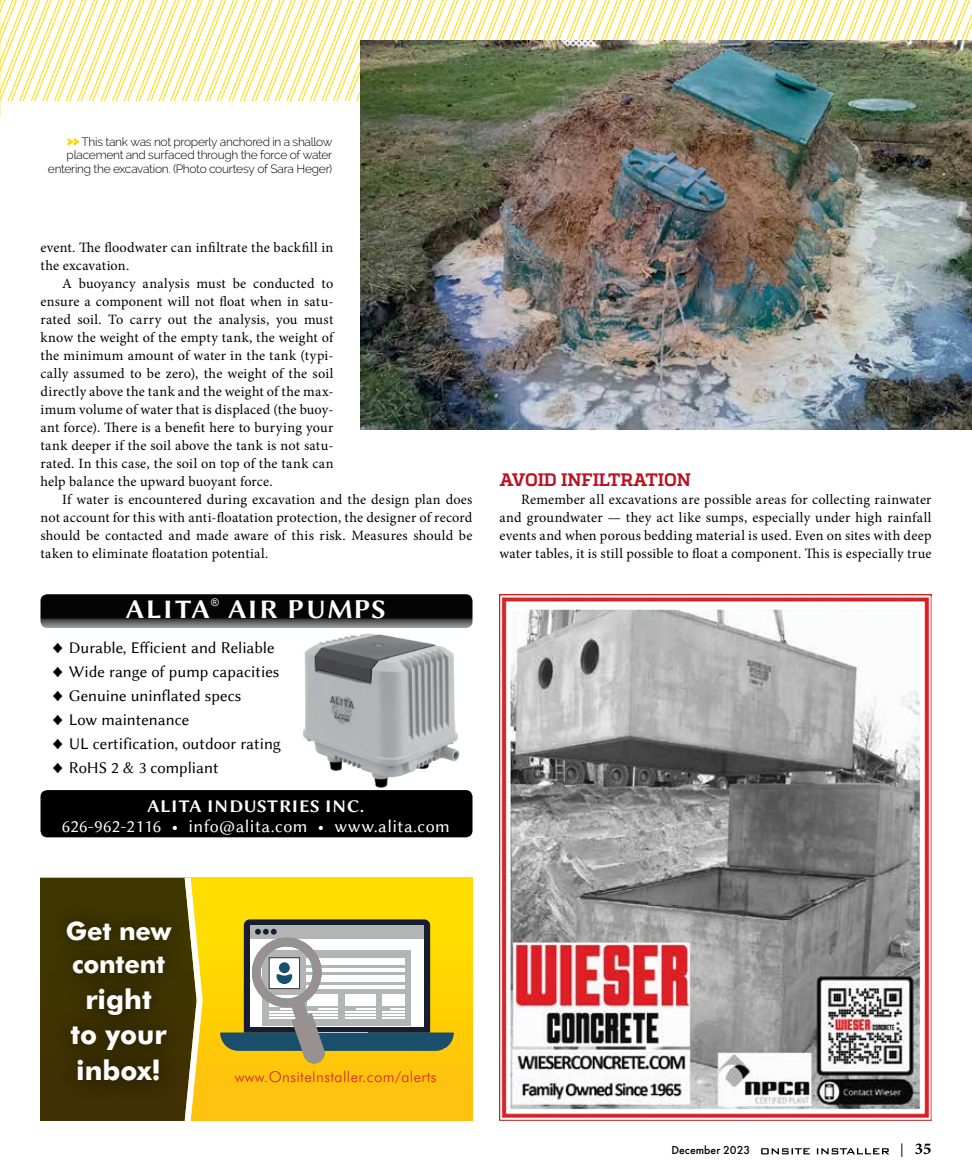
<style>
.page{position:relative;width:972px;height:1175px;background:#fff}
.page>*{position:absolute;margin:0;border:0;box-sizing:border-box;transform-origin:0 0}
.t1{font:700 27.3px/35.5px "Futura BT";color:#fff;text-align:center}
.t2{font:27px "Linux Biolinum GB";letter-spacing:.05em;color:#fff}
.t3{font:700 25.5px/33.3px "Futura BT";letter-spacing:-.01em;color:#fff}
.t4{font:18px "Linux Biolinum G";letter-spacing:.025em;color:#fff}
.t5{font:18px "Linux Biolinum GB";letter-spacing:.025em;color:#fff}
.t6{font:700 18px "Quadon";letter-spacing:-.01em;color:#ba1222}
.t7{font:16.5px/24px "Linux Biolinum G";color:#000}
.t8{font:16.5px "Minion Variable Concept";color:#000}
.t9{font:300 15px "Futura BT";letter-spacing:.025em;color:#d2232a}
.t10{font:14.25px/18px "Minion Pro";letter-spacing:.015em;color:#000;text-align:justify}
.t11{font:300 12px/13.5px "Raleway";letter-spacing:-.025em;color:#000;text-align:right}
.t12{font:500 12px "Futura PT";color:#000}
.t13{font:10.5px "Arial";color:#fff}
.s1{font-family:"Helvetica Neue";font-size:13.5px}
</style>
<div class="page">
<svg style="left:761px;top:1148px;width:128px;height:6px"></svg>
<svg style="left:68px;top:138px;width:11px;height:8px"></svg>
<svg style="left:0;top:0;width:972px;height:102px"></svg>
<img style="left:360px;top:40px;width:612px;height:389px">
<img style="left:303px;top:633px;width:157px;height:155px">
<div style="left:40px;top:790px;width:432px;height:47px;background:#000;border-radius:7px"></div>
<svg style="left:40px;top:594px;width:432px;height:34px;background:#232424"></svg>
<img style="left:500px;top:594px;width:432px;height:526px">
<div style="left:40px;top:878px;width:432px;height:242px;background:linear-gradient(to bottom,#ffe300,#ffbf0d)"></div>
<svg style="left:220px;top:919px;width:234px;height:144px"></svg>
<svg style="left:40px;top:878px;width:166px;height:242px;background:#4c3f0a"></svg>
<p class="t11" style="left:48px;top:135px;width:286px">This tank was not properly anchored in a shallow placement and surfaced through the force of water entering the excavation. (Photo courtesy of Sara Heger)</p>
<p class="t10" style="left:40px;top:239px;width:294px">event. The floodwater can infiltrate the backfill in the excavation.</p>
<p class="t10" style="left:40px;top:275px;width:294px;text-indent:22px">A buoyancy analysis must be conducted to ensure a component will not float when in satu&shy;rated soil. To carry out the analysis, you must know the weight of the empty tank, the weight of the minimum amount of water in the tank (typi&shy;cally assumed to be zero), the weight of the soil directly above the tank and the weight of the max&shy;imum volume of water that is displaced (the buoy&shy;ant force). There is a benefit here to burying your tank deeper if the soil above the tank is not satu&shy;rated. In this case, the soil on top of the tank can help balance the upward buoyant force.</p>
<p class="t10" style="left:40px;top:490px;width:434px;text-indent:22px">If water is encountered during excavation and the design plan does not account for this with anti-floatation protection, the designer of record should be contacted and made aware of this risk. Measures should be taken to eliminate floatation potential.</p>
<h2 class="t2" style="left:126px;top:591px;width:86px">ALITA</h2>
<p class="t13" style="left:211px;top:595px;width:9px">®</p>
<h2 class="t2" style="left:228px;top:591px;width:160px">AIR PUMPS</h2>
<p class="t7" style="left:53px;top:635px;width:230px">♦ Durable, Efficient and Reliable ♦ Wide range of pump capacities ♦ Genuine uninflated specs<br>♦ Low maintenance<br>♦ UL certification, outdoor rating ♦ RoHS 2 &amp; 3 compliant</p>
<p class="t5" style="left:147px;top:793px;width:219px">ALITA INDUSTRIES INC.</p>
<p class="t4" style="left:62px;top:815px;width:389px">626-962-2116 • info@alita.com • www.alita.com</p>
<p class="t6" style="left:500px;top:469px;width:193px">AVOID INFILTRATION</p>
<p class="t10" style="left:499px;top:491px;width:434px;text-indent:22px">Remember all excavations are possible areas for collecting rainwater and groundwater — they act like sumps, especially under high rainfall events and when porous bedding material is used. Even on sites with deep water tables, it is still possible to float a component. This is especially true</p>
<h3 class="t3" style="left:66px;top:913px;width:107px">Get new content</h3>
<h1 class="t1" style="left:70px;top:980px;width:98px">right to your inbox!</h1>
<p class="t9" style="left:235px;top:1068px;width:203px">www.OnsiteInstaller.com/alerts</p>
<p class="t12" style="left:671px;top:1143px;width:80px">December 2023</p>
<p class="t8" style="left:901px;top:1137px;width:32px"><span class="s1">|</span> 35</p>
</div>
